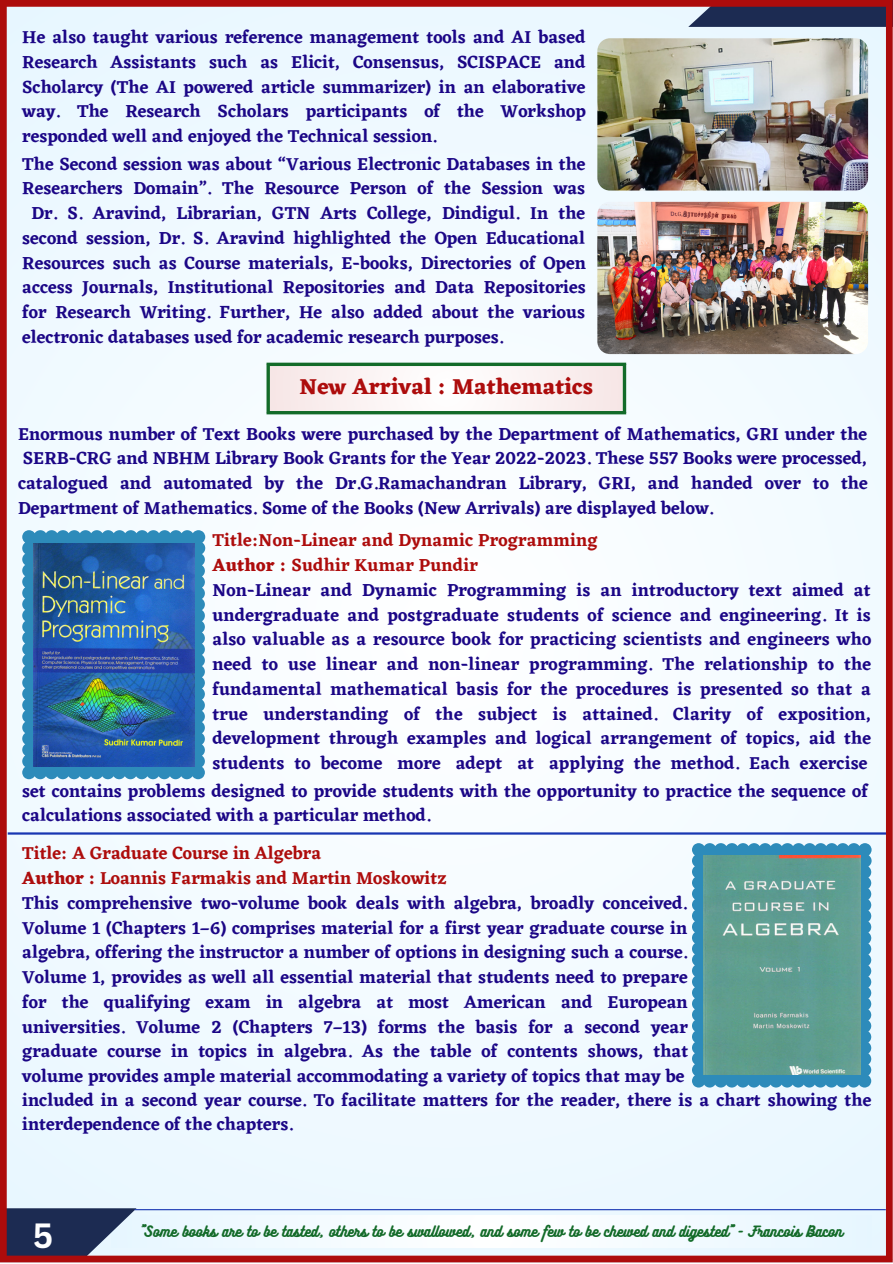
<style>
.page{position:relative;width:893px;height:1264px;background:#fff}
.page>*{position:absolute;margin:0;border:0;box-sizing:border-box;transform-origin:0 0}
.t1{font:700 34.05px "Canva Sans";color:#fff}
.t2{font:700 22.5px "Eczar";color:#ad0c0c}
.t3{font:600 18px/24.8px "Eczar";color:#1b0686;text-align:justify}
.t4{font:600 18px "Eczar";color:#ad0c0c}
.t5{font:13.5px "Bukhari Script";color:#136b29}
.s1{font-weight:700}
</style>
<div class="page">
<div style="left:0;top:0;width:892px;height:1262px;background:#f2faff"></div>
<svg style="left:7px;top:1208px;width:130px;height:47px;fill:#1c2b52"></svg>
<div style="left:688px;top:0;width:204px;height:27px;background:#1c2b52"></div>
<hr style="left:134px;top:1209px;width:751px;height:1px;background:#1836b2">
<div style="left:268px;top:364px;width:356px;height:49px;background:#fbf2f2"></div>
<svg style="left:266px;top:366px;width:4px;height:45px"></svg>
<svg style="left:622px;top:366px;width:4px;height:45px"></svg>
<svg style="left:266px;top:362px;width:360px;height:4px"></svg>
<hr style="left:266px;top:411px;width:360px;height:3px;background:#136b29">
<svg style="left:22px;top:530px;width:183px;height:249px;background:#3e91bf"></svg>
<img style="left:33px;top:543px;width:161px;height:223px">
<svg style="left:692px;top:843px;width:179px;height:244px;background:#3b93be"></svg>
<img style="left:703px;top:855px;width:157px;height:219px">
<img style="left:597px;top:38px;width:271px;height:152px;border-radius:13px">
<hr style="left:8px;top:832px;width:879px;height:2px;background:#1836b2">
<img style="left:597px;top:202px;width:271px;height:152px;border-radius:13px">
<div style="left:0;top:7px;width:7px;height:1248px;background:#ad0c0c"></div>
<div style="left:885px;top:7px;width:7px;height:1248px;background:#ad0c0c"></div>
<div style="left:0;top:0;width:892px;height:7px;background:#ad0c0c"></div>
<div style="left:0;top:1255px;width:892px;height:7px;background:#ad0c0c"></div>
<p class="t3" style="left:22px;top:25px;width:565px">He also taught various reference management tools and AI based Research Assistants such as Elicit, Consensus, SCISPACE and Scholarcy (The AI powered article summarizer) in an elaborative way. The Research Scholars participants of the Workshop responded well and enjoyed the Technical session.</p>
<p class="t3" style="left:22px;top:151px;width:565px">The Second session was about “Various Electronic Databases in the</p>
<p class="t3" style="left:22px;top:176px;width:564px">Researchers Domain”. The Resource Person of the Session was</p>
<p class="t3" style="left:31px;top:200px;width:555px">Dr. S. Aravind, Librarian, GTN Arts College, Dindigul. In the</p>
<p class="t3" style="left:22px;top:225px;width:564px">second session, Dr. S. Aravind highlighted the Open Educational</p>
<p class="t3" style="left:22px;top:250px;width:565px">Resources such as Course materials, E-books, Directories of Open</p>
<p class="t3" style="left:22px;top:275px;width:565px">access Journals, Institutional Repositories and Data Repositories</p>
<p class="t3" style="left:22px;top:299px;width:564px">for Research Writing. Further, He also added about the various</p>
<p class="t3" style="left:22px;top:324px;width:483px">electronic databases used for academic research purposes.</p>
<p class="t2" style="left:299px;top:373px;width:295px">New Arrival : Mathematics</p>
<p class="t3" style="left:18px;top:421px;width:851px">Enormous number of Text Books were purchased by the Department of Mathematics, GRI under the SERB-CRG and NBHM Library Book Grants for the Year 2022-2023. These 557 Books were processed, catalogued and automated by the Dr.G.Ramachandran Library, GRI, and handed over to the Department of Mathematics. Some of the Books (New Arrivals) are displayed below.</p>
<p class="t4" style="left:212px;top:529px;width:386px">Title:Non-Linear and Dynamic Programming</p>
<p class="t4" style="left:212px;top:554px;width:267px"><span class="s1">Author :</span> Sudhir Kumar Pundir</p>
<p class="t3" style="left:212px;top:577px;width:660px">Non-Linear and Dynamic Programming is an introductory text aimed at undergraduate and postgraduate students of science and engineering. It is also valuable as a resource book for practicing scientists and engineers who need to use linear and non-linear programming. The relationship to the fundamental mathematical basis for the procedures is presented so that a true understanding of the subject is attained. Clarity of exposition, development through examples and logical arrangement of topics, aid the students to become more adept at applying the method. Each exercise</p>
<p class="t3" style="left:22px;top:778px;width:847px">set contains problems designed to provide students with the opportunity to practice the sequence of calculations associated with a particular method.</p>
<p class="t4" style="left:22px;top:842px;width:300px">Title: A Graduate Course in Algebra</p>
<p class="t4" style="left:22px;top:867px;width:426px"><span class="s1">Author :</span> Loannis Farmakis and Martin Moskowitz</p>
<p class="t3" style="left:22px;top:890px;width:667px">This comprehensive two-volume book deals with algebra, broadly conceived.<br>Volume 1 (Chapters 1–6) comprises material for a first year graduate course in algebra, offering the instructor a number of options in designing such a course.<br>Volume 1, provides as well all essential material that students need to prepare for the qualifying exam in algebra at most American and European universities. Volume 2 (Chapters 7–13) forms the basis for a second year graduate course in topics in algebra. As the table of contents shows, that volume provides ample material accommodating a variety of topics that may be</p>
<p class="t3" style="left:22px;top:1087px;width:850px">included in a second year course. To facilitate matters for the reader, there is a chart showing the interdependence of the chapters.</p>
<p class="t1" style="left:33px;top:1211px;width:22px">5</p>
<p class="t5" style="left:140px;top:1222px;width:704px">"Some books are to be tasted, others to be swallowed, and some few to be chewed and digested" - Francois Bacon</p>
</div>
